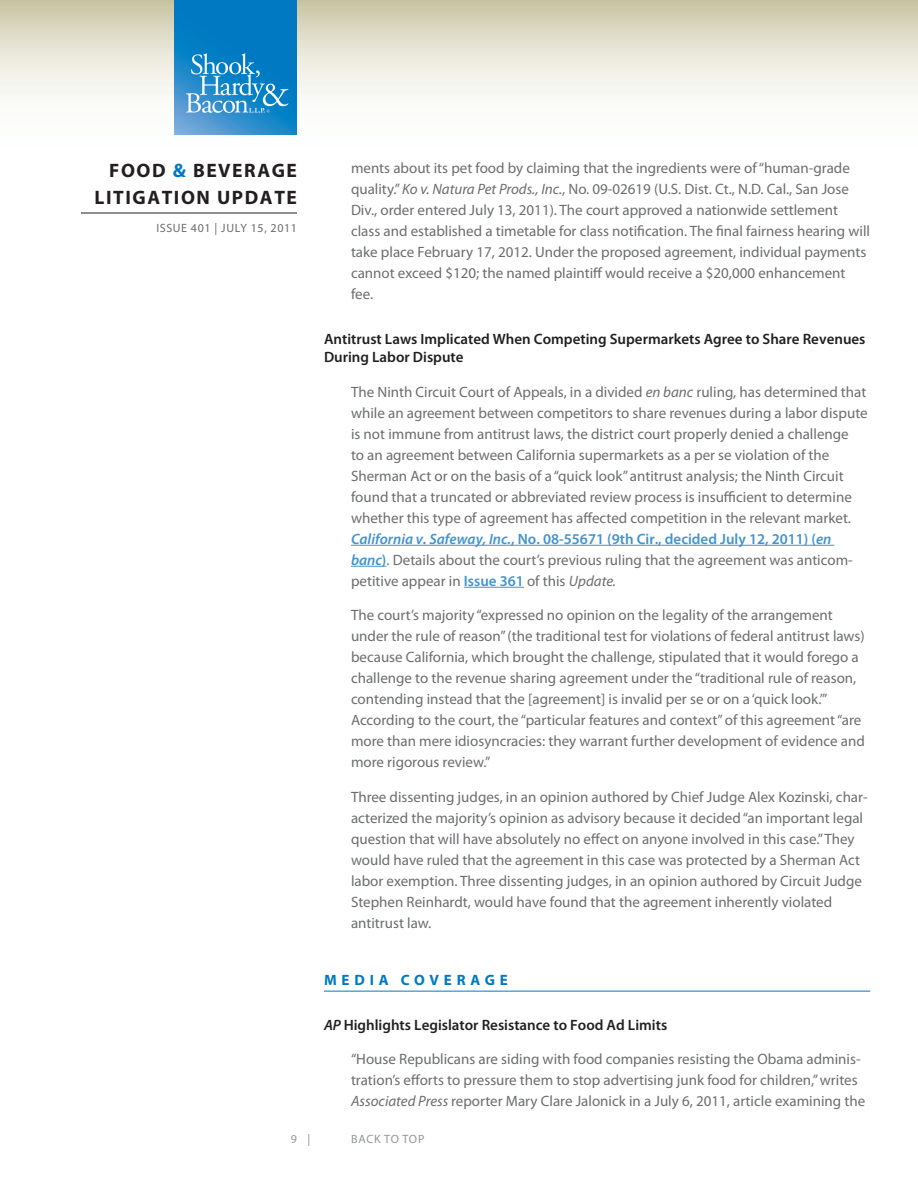
<style>
.page{position:relative;width:918px;height:1188px;background:#fff}
.page>*{position:absolute;margin:0;border:0;box-sizing:border-box;transform-origin:0 0}
.t1{font:700 19.5px/27px "Myriad Pro";letter-spacing:.08em;color:#231f20;text-align:right}
.Body{font:15px/21px "Myriad Pro";color:#6c6d70}
.Subhead{font:600 15px/18px "Myriad Pro";color:#231f20}
.Head{font:700 15px "Myriad Pro";letter-spacing:.32em;color:#0079c2}
.t2{font:12px "Myriad Pro";letter-spacing:.05em;color:#6c6d70}
.t3{font:12px "Myriad Pro";letter-spacing:.06em;color:#939598}
.s1{color:#0079c2}
.s2{font-style:italic}
.s3{font-weight:600;font-style:italic;color:#4393cf}
.s4{font-weight:600;color:#4393cf}
</style>
<div class="page">
<svg style="left:0;top:0;width:918px;height:135px"></svg>
<hr style="left:81px;top:213px;width:216px;height:1px;background:#231f20">
<img style="left:175px;top:0;width:122px;height:135px">
<hr style="left:351px;top:545px;width:483px;height:1px;background:#4393cf">
<hr style="left:351px;top:566px;width:35px;height:1px;background:#4393cf">
<hr style="left:464px;top:587px;width:60px;height:1px;background:#4393cf">
<hr style="left:324px;top:991px;width:546px;height:1px;background:#0079c2">
<h1 class="t1" style="left:94px;top:156px;width:204px">FOOD <span class="s1">&amp;</span> BEVERAGE<br>LITIGATION UPDATE</h1>
<p class="t2" style="left:156px;top:221px;width:142px">ISSUE 401 | JULY 15, 2011</p>
<p class="Body" style="left:351px;top:157px;width:521px">ments about its pet food by claiming that the ingredients were of “human-grade quality.” <span class="s2">Ko v. Natura Pet Prods., Inc.</span>, No. 09-02619 (U.S. Dist. Ct., N.D. Cal., San Jose Div., order entered July 13, 2011). The court approved a nationwide settlement class and established a timetable for class notification. The final fairness hearing will take place February 17, 2012. Under the proposed agreement, individual payments cannot exceed $120; the named plaintiff would receive a $20,000 enhancement fee.</p>
<p class="Subhead" style="left:324px;top:330px;width:543px">Antitrust Laws Implicated When Competing Supermarkets Agree to Share Revenues<br>During Labor Dispute</p>
<p class="Body" style="left:351px;top:381px;width:518px">The Ninth Circuit Court of Appeals, in a divided <span class="s2">en banc</span> ruling, has determined that while an agreement between competitors to share revenues during a labor dispute is not immune from antitrust laws, the district court properly denied a challenge<br>to an agreement between California supermarkets as a per se violation of the Sherman Act or on the basis of a “quick look” antitrust analysis; the Ninth Circuit found that a truncated or abbreviated review process is insufficient to determine whether this type of agreement has affected competition in the relevant market.<br><span class="s3">California v. Safeway, Inc.</span><span class="s4">, No. 08-55671 (9th Cir., decided July 12, 2011) (</span><span class="s3">en banc</span><span class="s4">)</span>. Details about the court’s previous ruling that the agreement was anticom&shy;petitive appear in <span class="s4">Issue 361</span> of this <span class="s2">Update.</span></p>
<p class="Body" style="left:351px;top:604px;width:515px">The court’s majority “expressed no opinion on the legality of the arrangement under the rule of reason” (the traditional test for violations of federal antitrust laws) because California, which brought the challenge, stipulated that it would forego a challenge to the revenue sharing agreement under the “traditional rule of reason, contending instead that the [agreement] is invalid per se or on a ‘quick look.’” According to the court, the “particular features and context” of this agreement “are more than mere idiosyncracies: they warrant further development of evidence and more rigorous review.”</p>
<p class="Body" style="left:351px;top:786px;width:518px">Three dissenting judges, in an opinion authored by Chief Judge Alex Kozinski, char&shy;acterized the majority’s opinion as advisory because it decided “an important legal question that will have absolutely no effect on anyone involved in this case.” They would have ruled that the agreement in this case was protected by a Sherman Act labor exemption. Three dissenting judges, in an opinion authored by Circuit Judge Stephen Reinhardt, would have found that the agreement inherently violated antitrust law.</p>
<p class="Head" style="left:324px;top:970px;width:185px">MEDIA COVERAGE</p>
<p class="Subhead" style="left:324px;top:1015px;width:345px"><span class="s2">AP</span> Highlights Legislator Resistance to Food Ad Limits</p>
<p class="Body" style="left:351px;top:1048px;width:516px">“House Republicans are siding with food companies resisting the Obama adminis&shy;tration’s efforts to pressure them to stop advertising junk food for children,” writes<br><span class="s2">Associated Press</span> reporter Mary Clare Jalonick in a July 6, 2011, article examining the</p>
<p class="t3" style="left:291px;top:1132px;width:21px">9 |</p>
<p class="t3" style="left:351px;top:1132px;width:75px">BACK TO TOP</p>
</div>
